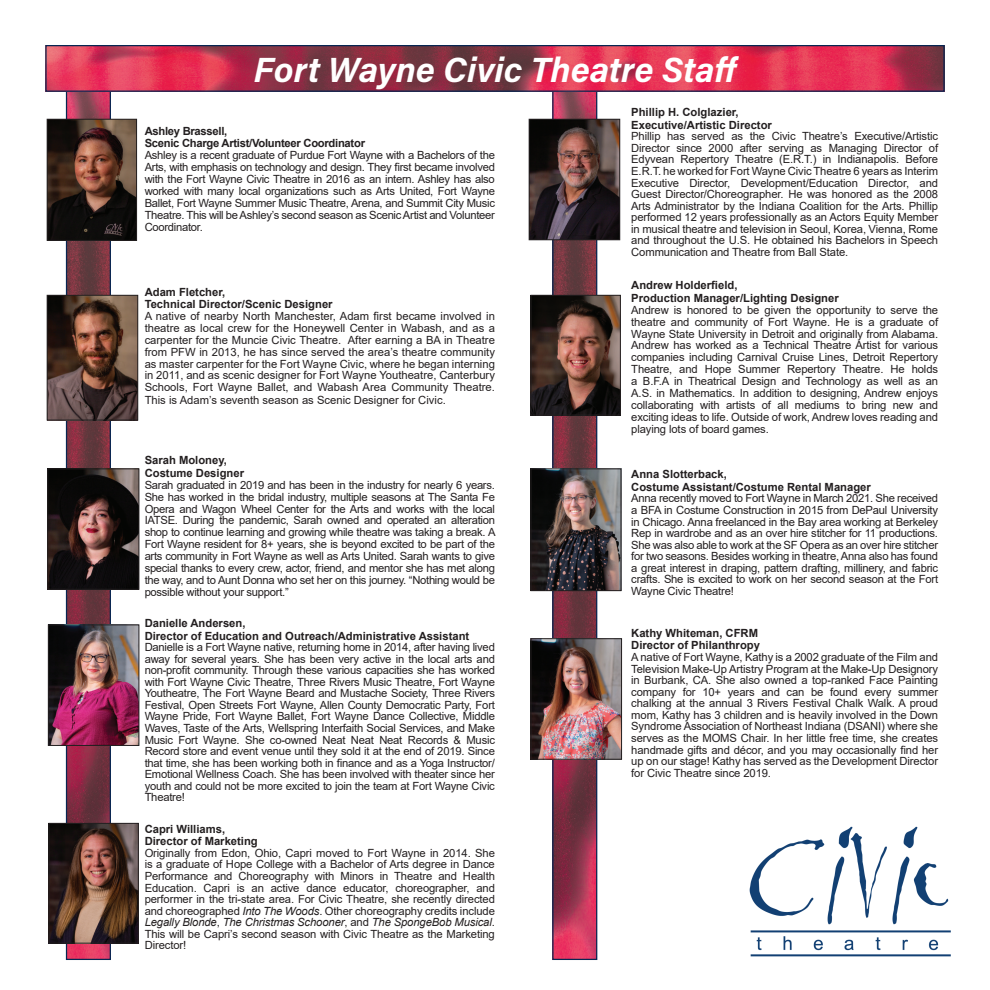
<style>
.page{position:relative;width:990px;height:990px;background:#fff}
.page>*{position:absolute;margin:0;border:0;box-sizing:border-box;transform-origin:0 0}
.t1{font:35px "Acumin Variable Concept";color:#fff}
.t2{font:11.25px/11.6px "Arial";letter-spacing:-.01em;color:#231f20;text-align:justify}
.t3{font:700 11.25px/12.5px "Arial";color:#231f20}
.t4{font:700 11.25px/12.5px "Arial";letter-spacing:-.025em;color:#231f20}
.s1{font-style:italic}
</style>
<div class="page">
<img style="left:68px;top:92px;width:41px;height:866px">
<div style="left:66px;top:84px;width:45px;height:876px;border:1px solid #072652"></div>
<img style="left:554px;top:92px;width:41px;height:866px">
<div style="left:552px;top:84px;width:45px;height:876px;border:1px solid #072652"></div>
<img style="left:51px;top:825px;width:86px;height:116px">
<div style="left:49px;top:823px;width:90px;height:120px;border:1px solid #231f20"></div>
<img style="left:50px;top:627px;width:87px;height:117px">
<div style="left:48px;top:625px;width:91px;height:121px;border:1px solid #231f20"></div>
<img style="left:531px;top:121px;width:87px;height:117px">
<div style="left:529px;top:119px;width:91px;height:121px;border:1px solid #231f20"></div>
<img style="left:49px;top:121px;width:86px;height:118px">
<div style="left:47px;top:119px;width:90px;height:122px;border:1px solid #231f20"></div>
<img style="left:533px;top:297px;width:86px;height:116px">
<div style="left:531px;top:295px;width:90px;height:120px;border:1px solid #231f20"></div>
<img style="left:47px;top:47px;width:896px;height:43px">
<div style="left:45px;top:45px;width:900px;height:47px;border:1px solid #072652"></div>
<img style="left:49px;top:297px;width:87px;height:121px">
<div style="left:47px;top:295px;width:91px;height:125px;border:1px solid #231f20"></div>
<img style="left:533px;top:471px;width:86px;height:118px">
<div style="left:531px;top:469px;width:90px;height:122px;border:1px solid #231f20"></div>
<img style="left:49px;top:471px;width:88px;height:117px">
<div style="left:47px;top:469px;width:92px;height:121px;border:1px solid #231f20"></div>
<img style="left:533px;top:640px;width:87px;height:118px">
<div style="left:531px;top:638px;width:91px;height:122px;border:1px solid #231f20"></div>
<img style="left:749px;top:826px;width:202px;height:131px">
<h1 class="t1" style="left:254px;top:46px;width:487px">Fort Wayne Civic Theatre Staff</h1>
<p class="t4" style="left:145px;top:125px;width:222px">Ashley Brassell,<br>Scenic Charge Artist/Volunteer Coordinator</p>
<p class="t2" style="left:145px;top:149px;width:352px;line-height:12px">Ashley is a recent graduate of Purdue Fort Wayne with a Bachelors of the Arts, with emphasis on technology and design. They first became involved with the Fort Wayne Civic Theatre in 2016 as an intern. Ashley has also worked with many local organizations such as Arts United, Fort Wayne Ballet, Fort Wayne Summer Music Theatre, Arena, and Summit City Music Theatre. This will be Ashley’s second season as Scenic Artist and Volunteer Coordinator.</p>
<p class="t3" style="left:145px;top:286px;width:189px">Adam Fletcher,<br>Technical Director/Scenic Designer</p>
<p class="t2" style="left:145px;top:310px;width:352px;line-height:12px">A native of nearby North Manchester, Adam first became involved in theatre as local crew for the Honeywell Center in Wabash, and as a carpenter for the Muncie Civic Theatre. After earning a BA in Theatre from PFW in 2013, he has since served the area’s theatre community as master carpenter for the Fort Wayne Civic, where he began interning in 2011, and as scenic designer for Fort Wayne Youtheatre, Canterbury Schools, Fort Wayne Ballet, and Wabash Area Community Theatre.<br>This is Adam’s seventh season as Scenic Designer for Civic.</p>
<p class="t3" style="left:145px;top:454px;width:101px">Sarah Moloney,<br>Costume Designer</p>
<p class="t2" style="left:145px;top:479px;width:352px">Sarah graduated in 2019 and has been in the industry for nearly 6 years.<br>She has worked in the bridal industry, multiple seasons at The Santa Fe Opera and Wagon Wheel Center for the Arts and works with the local IATSE. During the pandemic, Sarah owned and operated an alteration shop to continue learning and growing while theatre was taking a break. A Fort Wayne resident for 8+ years, she is beyond excited to be part of the arts community in Fort Wayne as well as Arts United. Sarah wants to give special thanks to every crew, actor, friend, and mentor she has met along the way, and to Aunt Donna who set her on this journey. “Nothing would be possible without your support.”</p>
<p class="t3" style="left:145px;top:617px;width:326px">Danielle Andersen,<br>Director of Education and Outreach/Administrative Assistant</p>
<p class="t2" style="left:145px;top:641px;width:352px">Danielle is a Fort Wayne native, returning home in 2014, after having lived away for several years. She has been very active in the local arts and non-profit community. Through these various capacities she has worked with Fort Wayne Civic Theatre, Three Rivers Music Theatre, Fort Wayne Youtheatre, The Fort Wayne Beard and Mustache Society, Three Rivers Festival, Open Streets Fort Wayne, Allen County Democratic Party, Fort Wayne Pride, Fort Wayne Ballet, Fort Wayne Dance Collective, Middle Waves, Taste of the Arts, Wellspring Interfaith Social Services, and Make Music Fort Wayne. She co-owned Neat Neat Neat Records &amp; Music Record store and event venue until they sold it at the end of 2019. Since that time, she has been working both in finance and as a Yoga Instructor/ Emotional Wellness Coach. She has been involved with theater since her youth and could not be more excited to join the team at Fort Wayne Civic Theatre!</p>
<p class="t3" style="left:145px;top:823px;width:115px">Capri Williams,<br>Director of Marketing</p>
<p class="t2" style="left:145px;top:847px;width:352px">Originally from Edon, Ohio, Capri moved to Fort Wayne in 2014. She is a graduate of Hope College with a Bachelor of Arts degree in Dance Performance and Choreography with Minors in Theatre and Health Education. Capri is an active dance educator, choreographer, and performer in the tri-state area. For Civic Theatre, she recently directed and choreographed <span class="s1">Into The Woods</span>. Other choreography credits include <span class="s1">Legally Blonde</span>, <span class="s1">The Christmas Schooner</span>, and <span class="s1">The SpongeBob Musical</span>.<br>This will be Capri’s second season with Civic Theatre as the Marketing Director!</p>
<p class="t3" style="left:631px;top:106px;width:142px">Phillip H. Colglazier,<br>Executive/Artistic Director</p>
<p class="t2" style="left:631px;top:131px;width:308px">Phillip has served as the Civic Theatre’s Executive/Artistic Director since 2000 after serving as Managing Director of Edyvean Repertory Theatre (E.R.T.) in Indianapolis. Before E.R.T. he worked for Fort Wayne Civic Theatre 6 years as Interim Executive Director, Development/Education Director, and Guest Director/Choreographer. He was honored as the 2008<br>Arts Administrator by the Indiana Coalition for the Arts. Phillip performed 12 years professionally as an Actors Equity Member in musical theatre and television in Seoul, Korea, Vienna, Rome and throughout the U.S. He obtained his Bachelors in Speech Communication and Theatre from Ball State.</p>
<p class="t3" style="left:631px;top:279px;width:209px">Andrew Holderfield,<br>Production Manager/Lighting Designer</p>
<p class="t2" style="left:631px;top:304px;width:308px;line-height:12px">Andrew is honored to be given the opportunity to serve the theatre and community of Fort Wayne. He is a graduate of Wayne State University in Detroit and originally from Alabama.<br>Andrew has worked as a Technical Theatre Artist for various companies including Carnival Cruise Lines, Detroit Repertory Theatre, and Hope Summer Repertory Theatre. He holds a B.F.A in Theatrical Design and Technology as well as an A.S. in Mathematics. In addition to designing, Andrew enjoys collaborating with artists of all mediums to bring new and exciting ideas to life. Outside of work, Andrew loves reading and playing lots of board games.</p>
<p class="t3" style="left:631px;top:468px;width:241px">Anna Slotterback,<br>Costume Assistant/Costume Rental Manager</p>
<p class="t2" style="left:631px;top:493px;width:308px">Anna recently moved to Fort Wayne in March 2021. She received a BFA in Costume Construction in 2015 from DePaul University in Chicago. Anna freelanced in the Bay area working at Berkeley Rep in wardrobe and as an over hire stitcher for 11 productions.<br>She was also able to work at the SF Opera as an over hire stitcher for two seasons. Besides working in theatre, Anna also has found a great interest in draping, pattern drafting, millinery, and fabric crafts. She is excited to work on her second season at the Fort Wayne Civic Theatre!</p>
<p class="t3" style="left:631px;top:627px;width:130px">Kathy Whiteman, CFRM<br>Director of Philanthropy</p>
<p class="t2" style="left:631px;top:651px;width:308px">A native of Fort Wayne, Kathy is a 2002 graduate of the Film and Television Make-Up Artistry Program at the Make-Up Designory in Burbank, CA. She also owned a top-ranked Face Painting company for 10+ years and can be found every summer chalking at the annual 3 Rivers Festival Chalk Walk. A proud mom, Kathy has 3 children and is heavily involved in the Down Syndrome Association of Northeast Indiana (DSANI) where she serves as the MOMS Chair. In her little free time, she creates handmade gifts and décor, and you may occasionally find her up on our stage! Kathy has served as the Development Director for Civic Theatre since 2019.</p>
</div>
